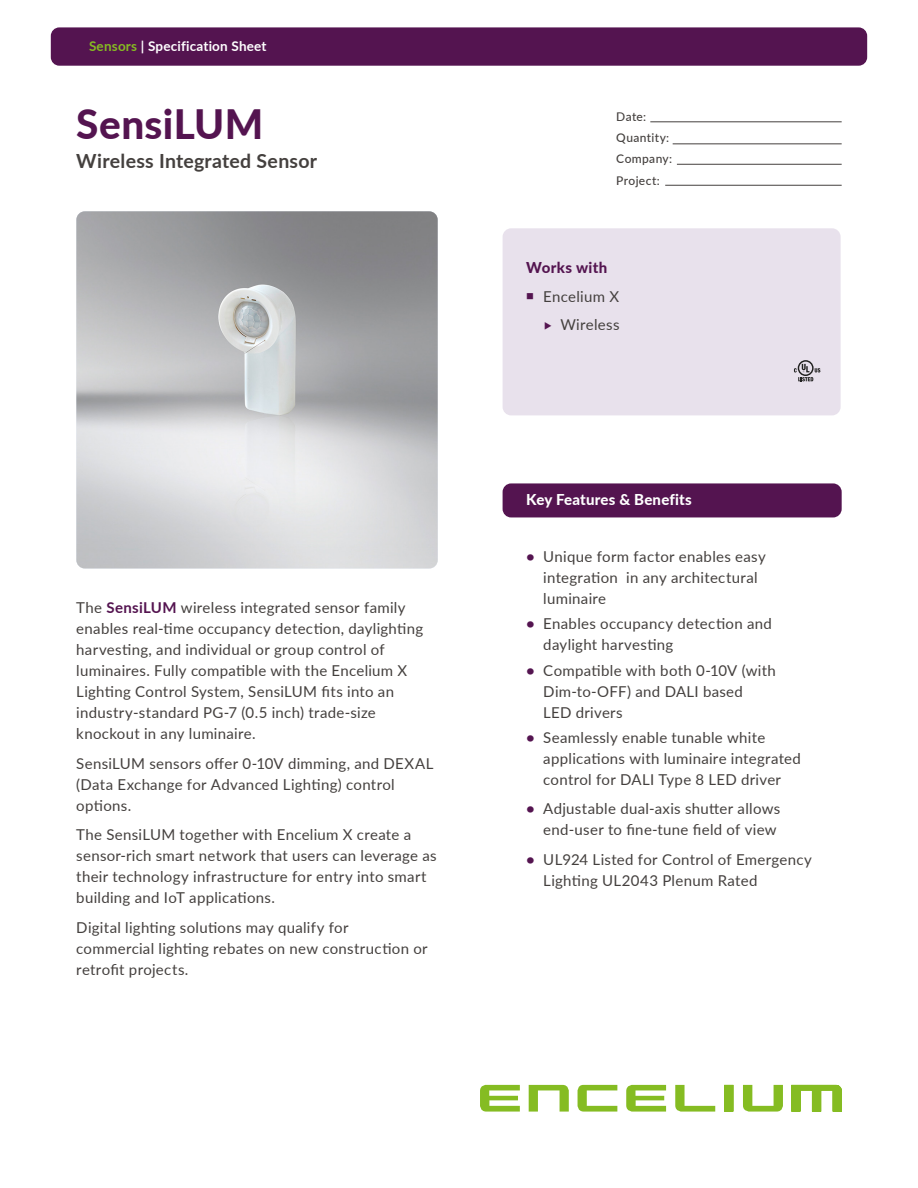
<style>
.page{position:relative;width:918px;height:1188px;background:#fff}
.page>*{position:absolute;margin:0;border:0;box-sizing:border-box;transform-origin:0 0}
.t1{font:800 40.5px "Lato";letter-spacing:.01em;color:#541450}
.t2{font:700 19.5px "Lato";letter-spacing:.015em;color:#44403e}
.t3{font:15px/21px "Lato";letter-spacing:.02em;color:#44403e}
.t4{font:800 15px "Lato";letter-spacing:.015em;color:#fff}
.t5{font:800 15px "Lato";letter-spacing:.025em;color:#541450}
.t6{font:700 13.5px "Lato";letter-spacing:.015em;color:#fff}
.t7{font:500 12px/21.3px "Lato";letter-spacing:.03em;color:#44403e}
.s1{color:#85bc22}
.s2{font-weight:700;color:#541450}
</style>
<div class="page">
<div style="left:51px;top:27px;width:816px;height:39px;background:#541450;border-radius:9px"></div>
<svg style="left:480px;top:1085px;width:40px;height:27px"></svg>
<svg style="left:529px;top:1085px;width:40px;height:27px"></svg>
<svg style="left:577px;top:1085px;width:40px;height:27px"></svg>
<svg style="left:626px;top:1085px;width:40px;height:27px"></svg>
<svg style="left:675px;top:1085px;width:40px;height:27px"></svg>
<svg style="left:724px;top:1085px;width:9px;height:27px"></svg>
<svg style="left:743px;top:1085px;width:40px;height:27px"></svg>
<svg style="left:791px;top:1085px;width:51px;height:27px"></svg>
<img style="left:76px;top:211px;width:362px;height:358px">
<div style="left:503px;top:483px;width:339px;height:34px;background:#541450;border-radius:9px"></div>
<hr style="left:650px;top:121px;width:192px;height:1px;background:#44403e">
<hr style="left:673px;top:143px;width:169px;height:1px;background:#44403e">
<hr style="left:677px;top:164px;width:165px;height:1px;background:#44403e">
<hr style="left:665px;top:185px;width:177px;height:1px;background:#44403e">
<div style="left:503px;top:228px;width:338px;height:187px;background:#e8e1ec;border-radius:9px"></div>
<svg style="left:794px;top:360px;width:26px;height:21px"></svg>
<p class="t6" style="left:89px;top:36px;width:179px"><span class="s1">Sensors</span> | Specification Sheet</p>
<h1 class="t1" style="left:76px;top:94px;width:188px">SensiLUM</h1>
<h2 class="t2" style="left:76px;top:147px;width:242px">Wireless Integrated Sensor</h2>
<p class="t3" style="left:76px;top:597px;width:348px">The <span class="s2">SensiLUM</span> wireless integrated sensor family enables real-time occupancy detection, daylighting harvesting, and individual or group control of luminaires. Fully compatible with the Encelium X Lighting Control System, SensiLUM fits into an industry-standard PG-7 (0.5 inch) trade-size knockout in any luminaire.</p>
<p class="t3" style="left:76px;top:752px;width:359px">SensiLUM sensors offer 0-10V dimming, and DEXAL (Data Exchange for Advanced Lighting) control options.</p>
<p class="t3" style="left:76px;top:824px;width:362px">The SensiLUM together with Encelium X create a sensor-rich smart network that users can leverage as their technology infrastructure for entry into smart building and IoT applications.</p>
<p class="t3" style="left:76px;top:916px;width:353px">Digital lighting solutions may qualify for commercial lighting rebates on new construction or retrofit projects.</p>
<p class="t7" style="left:616px;top:105px;width:57px">Date:<br>Quantity:<br>Company:<br>Project:</p>
<p class="t5" style="left:526px;top:257px;width:82px">Works with</p>
<p class="t3" style="left:543px;top:281px;width:78px;line-height:28.5px;text-align:right">Encelium X<br>Wireless</p>
<p class="t4" style="left:526px;top:489px;width:167px">Key Features &amp; Benefits</p>
<p class="t3" style="left:543px;top:546px;width:224px;text-indent:-17px"><span class="s2">•</span> Unique form factor enables easy integration in any architectural luminaire</p>
<p class="t3" style="left:543px;top:613px;width:230px;text-indent:-17px"><span class="s2">•</span> Enables occupancy detection and daylight harvesting</p>
<p class="t3" style="left:543px;top:659px;width:234px;text-indent:-17px"><span class="s2">•</span> Compatible with both 0-10V (with<br>Dim-to-OFF) and DALI based<br>LED drivers</p>
<p class="t3" style="left:543px;top:726px;width:259px;text-indent:-17px"><span class="s2">•</span> Seamlessly enable tunable white applications with luminaire integrated control for DALI Type 8 LED driver</p>
<p class="t3" style="left:526px;top:798px;width:255px;text-align:right"><span class="s2">•</span> Adjustable dual-axis shutter allows end-user to fine-tune field of view</p>
<p class="t3" style="left:543px;top:848px;width:270px;text-indent:-17px"><span class="s2">•</span> UL924 Listed for Control of Emergency<br>Lighting UL2043 Plenum Rated</p>
</div>
